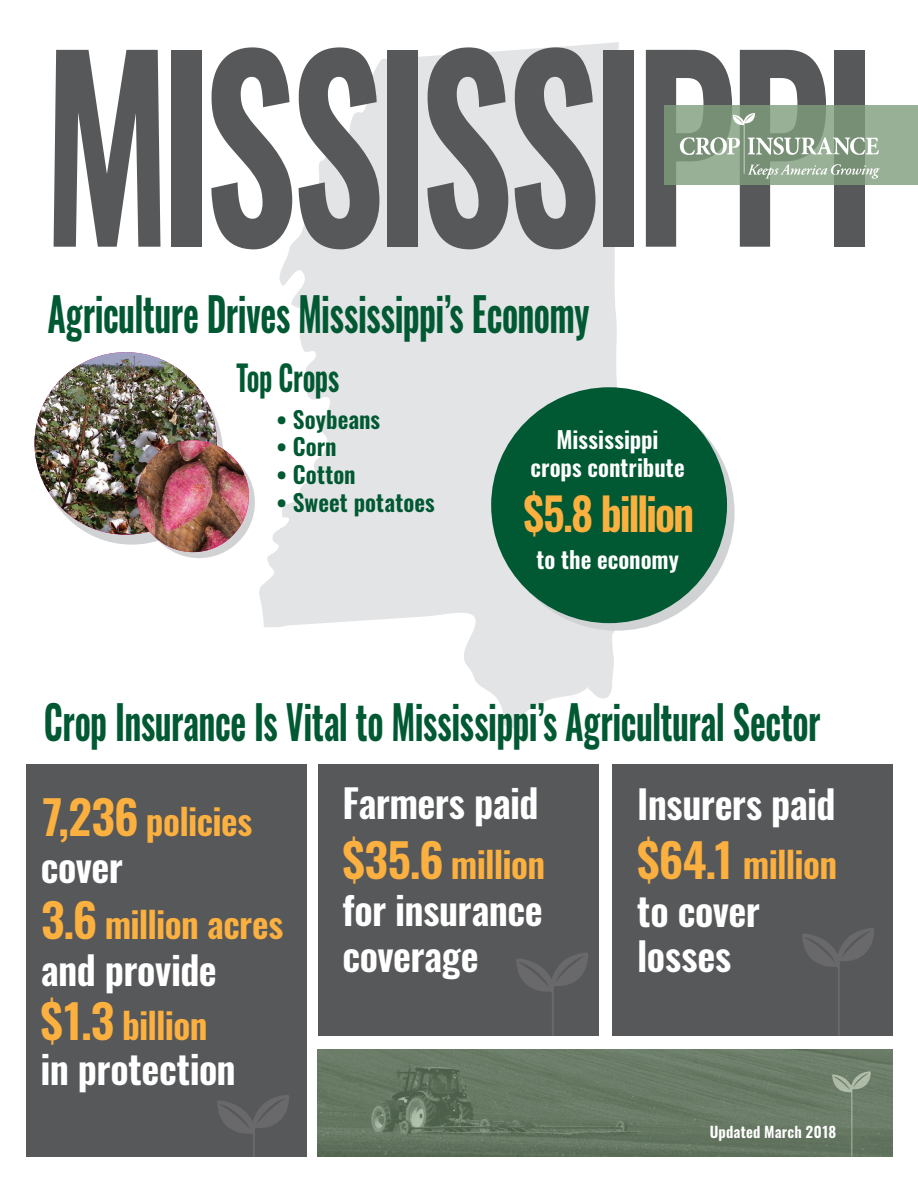
<style>
.page{position:relative;width:918px;height:1188px;background:#fff}
.page>*{position:absolute;margin:0;border:0;box-sizing:border-box;transform-origin:0 0}
.t1{font:600 243px "Oswald";letter-spacing:-.045em;color:#57585a;scale:.76 1}
.t2{font:600 46.5px "Oswald";letter-spacing:-.01em;color:#005932;scale:.74 1}
.t3{font:600 45px "Oswald";letter-spacing:-.05em;color:#fbb03f;scale:.95 1}
.t4{font:600 39px/46.5px "Oswald";letter-spacing:-.015em;color:#fff}
.t5{font:600 36px "Oswald";letter-spacing:-.02em;color:#fbb03f}
.t6{font:600 35.1px "Oswald";letter-spacing:-.015em;color:#005932;scale:.77 1}
.t7{font:600 23.25px/27.9px "Oswald";color:#fff;text-align:center}
.t8{font:600 23.25px "Oswald";letter-spacing:.005em;color:#005932}
.t9{font:600 15px "Oswald";letter-spacing:.005em;color:#fff}
.s1{font-size:46.5px}
</style>
<div class="page">
<svg style="left:259px;top:42px;width:362px;height:697px;fill:#e3e4e6"></svg>
<img style="left:318px;top:1050px;width:574px;height:107px">
<div style="left:40px;top:362px;width:183px;height:183px;background:#d1d2d4;border-radius:50%"></div>
<img style="left:34px;top:352px;width:183px;height:183px;border-radius:91px">
<div style="left:143px;top:446px;width:112px;height:112px;background:#d1d2d4;border-radius:50%"></div>
<img style="left:137px;top:440px;width:112px;height:112px;border-radius:56px">
<div style="left:499px;top:395px;width:236px;height:236px;background:#d1d2d4;border-radius:50%"></div>
<div style="left:491px;top:387px;width:236px;height:236px;background:#005932;border-radius:50%"></div>
<div style="left:26px;top:765px;width:281px;height:392px;background:#57585a"></div>
<svg style="left:217px;top:1095px;width:72px;height:62px"></svg>
<div style="left:318px;top:765px;width:281px;height:271px;background:#57585a"></div>
<svg style="left:516px;top:953px;width:72px;height:83px"></svg>
<div style="left:612px;top:765px;width:280px;height:271px;background:#57585a"></div>
<svg style="left:802px;top:928px;width:72px;height:108px"></svg>
<img style="left:832px;top:1071px;width:39px;height:86px">
<div style="left:664px;top:105px;width:254px;height:80px;background:#98b096"></div>
<svg style="left:680px;top:113px;width:200px;height:66px"></svg>
<h1 class="t1" style="left:43px;top:21px;width:1097px">MISSISSIPPI</h1>
<p class="t2" style="left:48px;top:290px;width:734px">Agriculture Drives Mississippi’s Economy</p>
<p class="t6" style="left:237px;top:359px;width:135px">Top Crops</p>
<p class="t8" style="left:277px;top:407px;width:105px">• Soybeans</p>
<p class="t8" style="left:277px;top:435px;width:62px">• Corn</p>
<p class="t8" style="left:277px;top:463px;width:81px">• Cotton</p>
<p class="t8" style="left:277px;top:491px;width:160px">• Sweet potatoes</p>
<p class="t7" style="left:531px;top:427px;width:156px">Mississippi crops contribute</p>
<p class="t3" style="left:524px;top:490px;width:181px">$5.8 billion</p>
<p class="t7" style="left:536px;top:547px;width:144px">to the economy</p>
<p class="t2" style="left:44px;top:697px;width:1051px">Crop Insurance Is Vital to Mississippi’s Agricultural Sector</p>
<p class="t5" style="left:41px;top:802px;width:213px"><span class="s1">7,236</span> policies</p>
<p class="t4" style="left:41px;top:846px;width:84px">cover</p>
<p class="t5" style="left:41px;top:906px;width:244px"><span class="s1">3.6</span> million acres</p>
<p class="t4" style="left:41px;top:950px;width:178px">and provide</p>
<p class="t5" style="left:40px;top:1006px;width:169px"><span class="s1">$1.3</span> billion</p>
<p class="t4" style="left:41px;top:1049px;width:197px">in protection</p>
<p class="t4" style="left:342px;top:782px;width:198px">Farmers paid</p>
<p class="t5" style="left:342px;top:846px;width:204px"><span class="s1">$35.6</span> million</p>
<p class="t4" style="left:342px;top:889px;width:202px">for insurance coverage</p>
<p class="t4" style="left:637px;top:784px;width:200px">Insurers paid</p>
<p class="t5" style="left:637px;top:846px;width:201px"><span class="s1">$64.1</span> million</p>
<p class="t4" style="left:637px;top:891px;width:124px;line-height:45.5px">to cover losses</p>
<p class="t9" style="left:710px;top:1124px;width:128px">Updated March 2018</p>
</div>
